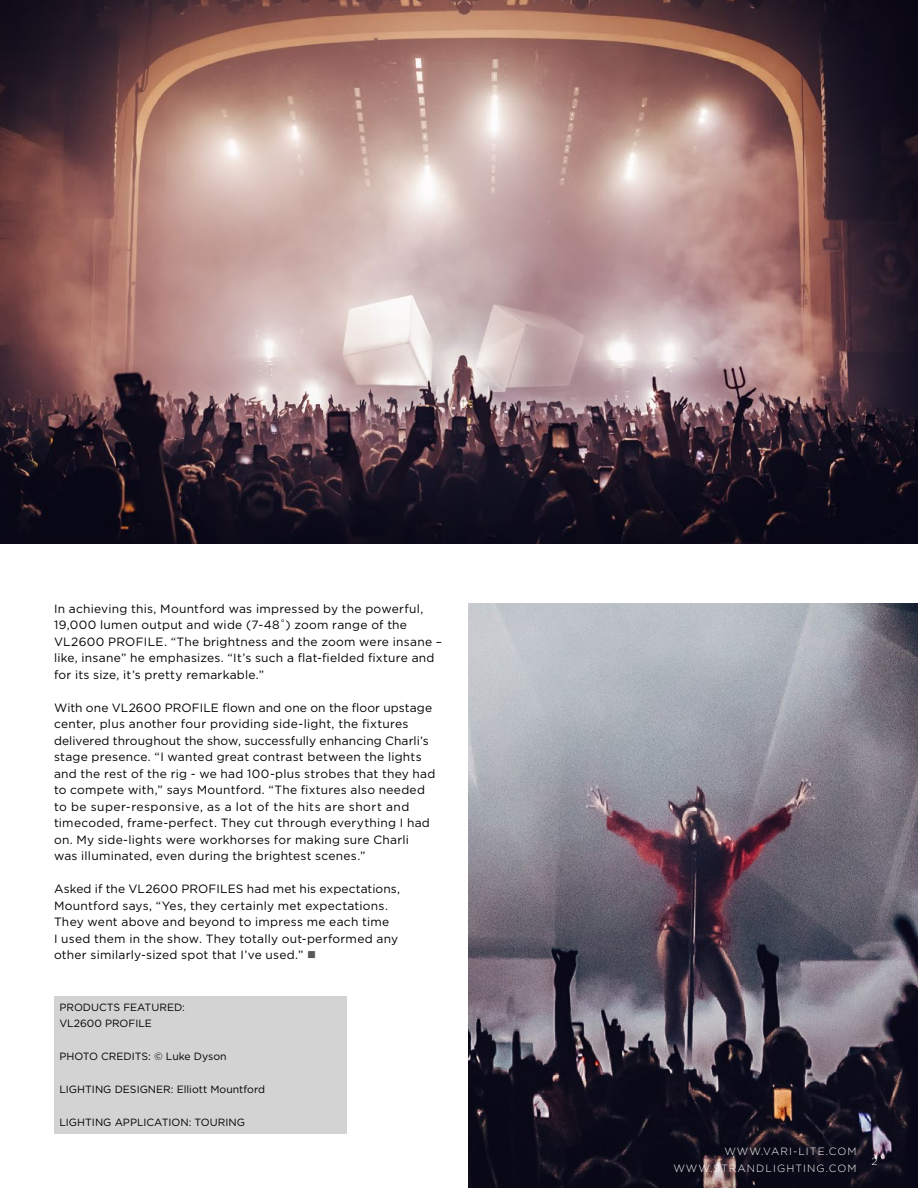
<style>
.page{position:relative;width:918px;height:1188px;background:#fff}
.page>*{position:absolute;margin:0;border:0;box-sizing:border-box;transform-origin:0 0}
.t1{font:12px/16.5px "Gotham";letter-spacing:.02em;color:#000}
.t2{font:10.5px/16.5px "Gotham";color:#000}
.t3{font:300 10.5px/16.8px "Gotham";letter-spacing:.1em;color:#fff;text-align:right}
.s1{color:#58595b}
</style>
<div class="page">
<img style="left:0;top:0;width:918px;height:543px">
<img style="left:468px;top:603px;width:450px;height:585px">
<div style="left:54px;top:997px;width:292px;height:137px;background:#d3d3d3"></div>
<p class="t1" style="left:54px;top:600px;width:390px">In achieving this, Mountford was impressed by the powerful, 19,000 lumen output and wide (7-48˚) zoom range of the VL2600 PROFILE. “The brightness and the zoom were insane – like, insane” he emphasizes. “It’s such a flat-fielded fixture and for its size, it’s pretty remarkable.”</p>
<p class="t1" style="left:54px;top:699px;width:383px">With one VL2600 PROFILE flown and one on the floor upstage center, plus another four providing side-light, the fixtures delivered throughout the show, successfully enhancing Charli’s stage presence. “I wanted great contrast between the lights and the rest of the rig - we had 100-plus strobes that they had to compete with,” says Mountford. “The fixtures also needed to be super-responsive, as a lot of the hits are short and timecoded, frame-perfect. They cut through everything I had on. My side-lights were workhorses for making sure Charli was illuminated, even during the brightest scenes.”</p>
<p class="t1" style="left:54px;top:880px;width:348px">Asked if the VL2600 PROFILES had met his expectations, Mountford says, “Yes, they certainly met expectations.<br>They went above and beyond to impress me each time<br>I used them in the show. They totally out-performed any other similarly-sized spot that I’ve used.” <span class="s1">■</span></p>
<p class="t2" style="left:59px;top:998px;width:127px">PRODUCTS FEATURED:<br>VL2600 PROFILE</p>
<p class="t2" style="left:59px;top:1048px;width:169px">PHOTO CREDITS: © Luke Dyson</p>
<p class="t2" style="left:59px;top:1081px;width:207px">LIGHTING DESIGNER: Elliott Mountford</p>
<p class="t2" style="left:59px;top:1114px;width:187px">LIGHTING APPLICATION: TOURING</p>
<p class="t3" style="left:673px;top:1143px;width:185px">WWW.VARI-LITE.COM<br>WWW.STRANDLIGHTING.COM</p>
<p class="t3" style="left:871px;top:1153px;width:8px">2</p>
</div>
